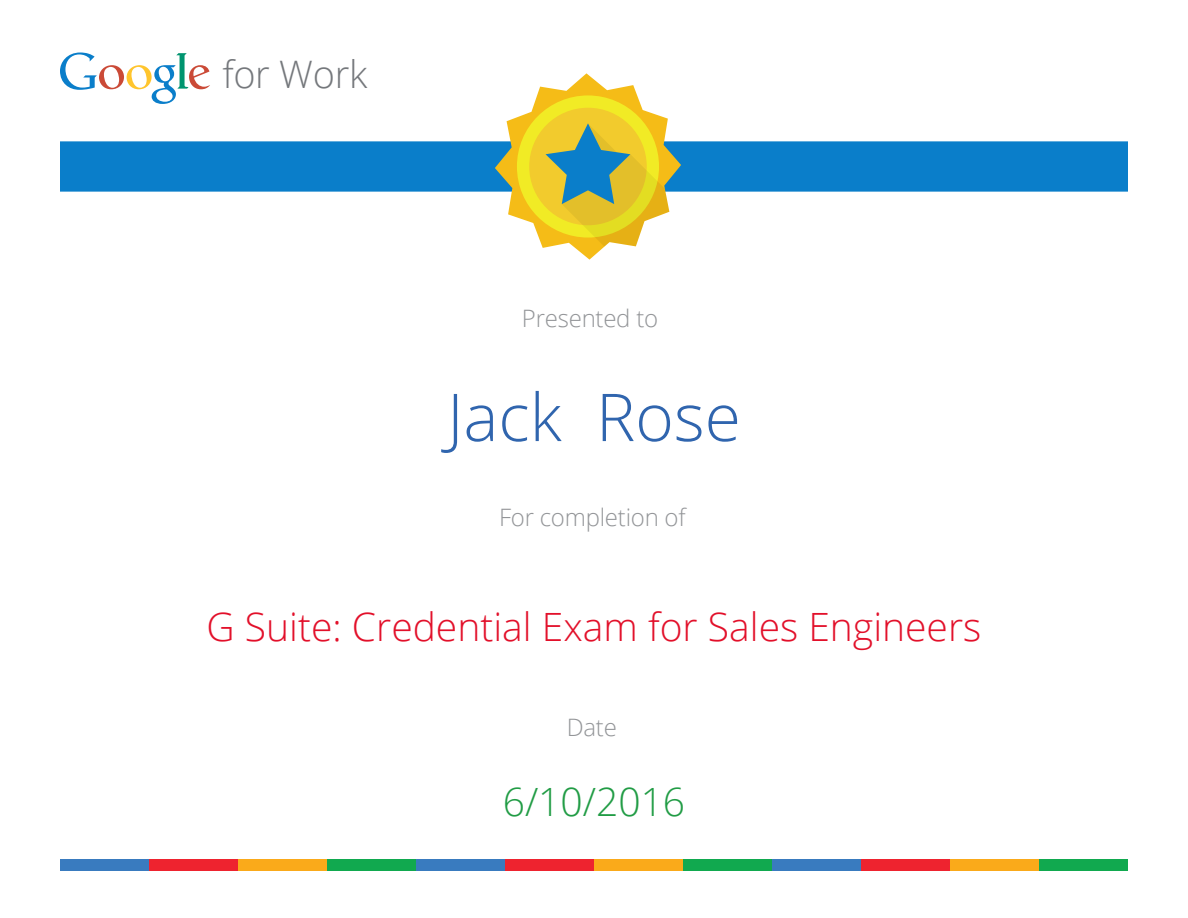
<style>
.page{position:relative;width:1188px;height:918px;background:#fff}
.page>*{position:absolute;margin:0;border:0;box-sizing:border-box;transform-origin:0 0}
.t1{font:300 66px "Open Sans";color:#3065ae}
.t2{font:300 39px "Open Sans";color:#e2102a}
.t3{font:300 39px "Open Sans";color:#219c45}
.t4{font:300 37.95px "Open Sans";letter-spacing:-.01em;color:#75787c}
.t5{font:300 24px "Open Sans";letter-spacing:-.01em;color:#939598}
</style>
<div class="page">
<div style="left:1039px;top:859px;width:89px;height:11px;background:#11a94f"></div>
<div style="left:60px;top:859px;width:89px;height:11px;background:#397bbf"></div>
<div style="left:149px;top:859px;width:89px;height:11px;background:#ee232f"></div>
<div style="left:238px;top:859px;width:89px;height:11px;background:#faaa1a"></div>
<div style="left:327px;top:859px;width:89px;height:11px;background:#11a94f"></div>
<div style="left:416px;top:859px;width:89px;height:11px;background:#397bbf"></div>
<div style="left:505px;top:859px;width:89px;height:11px;background:#ee232f"></div>
<div style="left:594px;top:859px;width:89px;height:11px;background:#faaa1a"></div>
<div style="left:683px;top:859px;width:89px;height:11px;background:#11a94f"></div>
<div style="left:772px;top:859px;width:89px;height:11px;background:#397bbf"></div>
<div style="left:861px;top:859px;width:89px;height:11px;background:#ee232f"></div>
<div style="left:950px;top:859px;width:89px;height:11px;background:#faaa1a"></div>
<svg style="left:60px;top:53px;width:150px;height:51px"></svg>
<div style="left:60px;top:141px;width:1068px;height:51px;background:#0a7eca"></div>
<svg style="left:495px;top:73px;width:186px;height:187px"></svg>
<p class="t4" style="left:222px;top:48px;width:146px">for Work</p>
<p class="t5" style="left:522px;top:302px;width:138px">Presented to</p>
<h1 class="t1" style="left:447px;top:372px;width:295px">Jack Rose</h1>
<p class="t5" style="left:499px;top:501px;width:188px">For completion of</p>
<p class="t2" style="left:207px;top:600px;width:776px">G Suite: Credential Exam for Sales Engineers</p>
<p class="t5" style="left:567px;top:711px;width:52px">Date</p>
<p class="t3" style="left:503px;top:775px;width:184px">6/10/2016</p>
</div>
